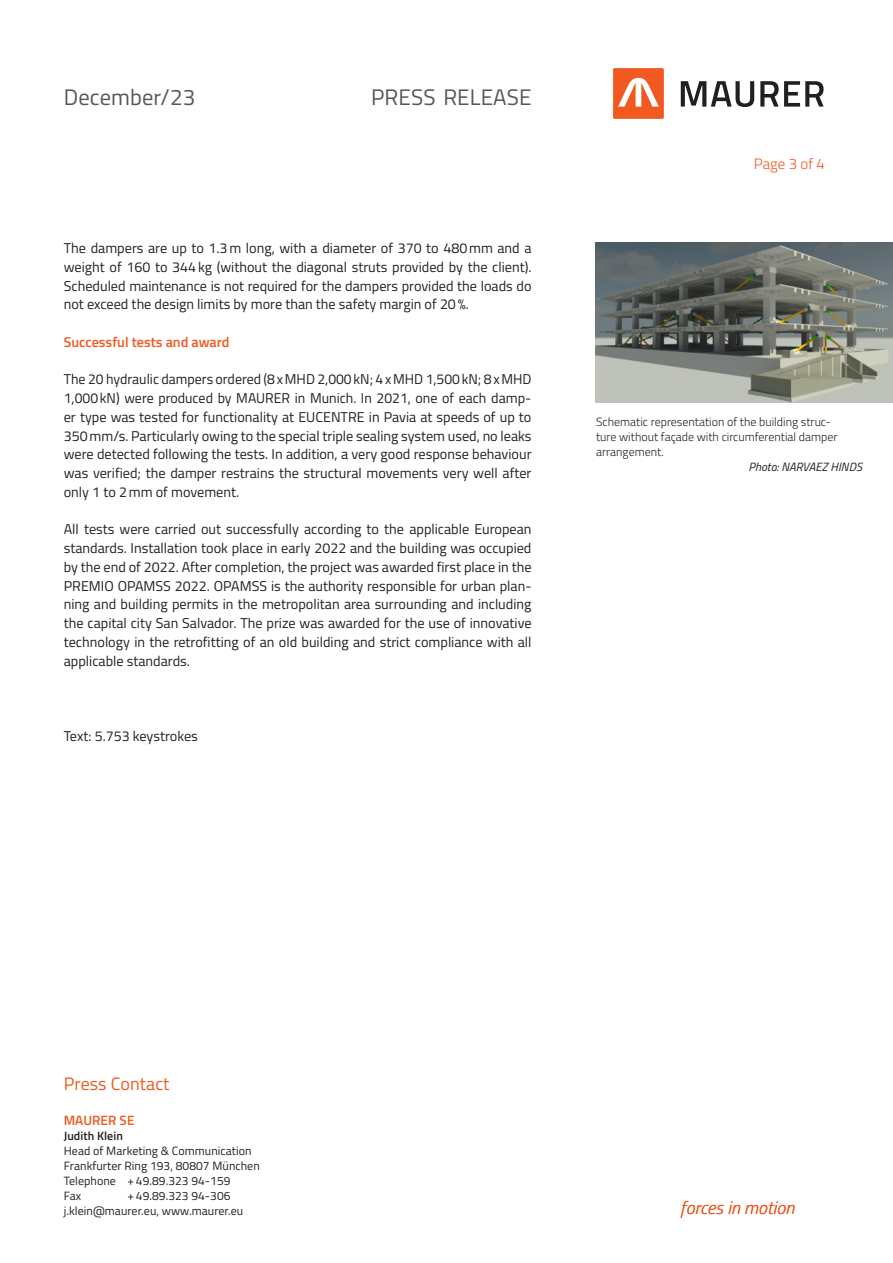
<style>
.page{position:relative;width:893px;height:1263px;background:#fff}
.page>*{position:absolute;margin:0;border:0;box-sizing:border-box;transform-origin:0 0}
.t1{font:22.5px "Titillium";letter-spacing:.005em;color:#54575c}
.t2{font:italic 300 18px "Titillium";letter-spacing:.005em;color:#f15921}
.t3{font:18px "Titillium";letter-spacing:.005em;color:#f15921}
.t4{font:300 15px "Titillium";color:#f15921}
.t5{font:14.25px/18.8px "Titillium";color:#231f20;text-align:justify}
.t6{font:600 14.25px "Titillium";color:#f15921}
.t7{font:600 13.5px "Titillium";letter-spacing:.005em;color:#f15921}
.t8{font:12px/15px "Titillium";letter-spacing:.005em;color:#231f20}
.t9{font:300 12px/15px "Titillium";color:#231f20}
.t10{font:italic 12px "Titillium";letter-spacing:.01em;color:#231f20}
.t11{font:600 12px "Titillium";letter-spacing:.005em;color:#231f20}
</style>
<div class="page">
<div style="left:613px;top:68px;width:51px;height:51px;background:#f15921;border-radius:2px"></div>
<svg style="left:681px;top:81px;width:73px;height:26px"></svg>
<svg style="left:760px;top:81px;width:64px;height:26px"></svg>
<svg style="left:618px;top:78px;width:41px;height:29px"></svg>
<img style="left:595px;top:242px;width:298px;height:160px">
<h1 class="t1" style="left:64px;top:81px;width:133px">December/23</h1>
<h1 class="t1" style="left:371px;top:81px;width:162px">PRESS RELEASE</h1>
<p class="t5" style="left:64px;top:238px;width:469px">The dampers are up to 1.3m long, with a diameter of 370 to 480mm and a weight of 160 to 344kg (without the diagonal struts provided by the client).<br>Scheduled maintenance is not required for the dampers provided the loads do not exceed the design limits by more than the safety margin of 20%.</p>
<p class="t6" style="left:64px;top:331px;width:167px">Successful tests and award</p>
<p class="t5" style="left:64px;top:369px;width:469px">The 20 hydraulic dampers ordered (8xMHD 2,000kN; 4xMHD 1,500kN; 8xMHD 1,000kN) were produced by MAURER in Munich. In 2021, one of each damp&shy;er type was tested for functionality at EUCENTRE in Pavia at speeds of up to 350mm/s. Particularly owing to the special triple sealing system used, no leaks were detected following the tests. In addition, a very good response behaviour was verified; the damper restrains the structural movements very well after only 1 to 2mm of movement.</p>
<p class="t5" style="left:64px;top:519px;width:469px">All tests were carried out successfully according to the applicable European standards. Installation took place in early 2022 and the building was occupied by the end of 2022. After completion, the project was awarded first place in the PREMIO OPAMSS 2022. OPAMSS is the authority responsible for urban plan&shy;ning and building permits in the metropolitan area surrounding and including the capital city San Salvador. The prize was awarded for the use of innovative technology in the retrofitting of an old building and strict compliance with all applicable standards.</p>
<p class="t5" style="left:64px;top:726px;width:136px">Text: 5.753 keystrokes</p>
<p class="t4" style="left:754px;top:152px;width:72px">Page 3 of 4</p>
<p class="t9" style="left:596px;top:414px;width:243px">Schematic representation of the building struc&shy;ture without façade with circumferential damper arrangement.</p>
<p class="t10" style="left:748px;top:458px;width:115px">Photo: NARVAEZ HINDS</p>
<p class="t3" style="left:64px;top:1070px;width:107px">Press Contact</p>
<p class="t7" style="left:64px;top:1109px;width:72px">MAURER SE</p>
<p class="t11" style="left:64px;top:1126px;width:61px">Judith Klein</p>
<p class="t8" style="left:64px;top:1142px;width:198px">Head of Marketing &amp; Communication<br>Frankfurter Ring 193, 80807 München<br>Telephone +49.89.323 94-159<br>Fax</p>
<p class="t8" style="left:64px;top:1187px;width:181px;text-indent:64px">+49.89.323 94-306 j.klein@maurer.eu, www.maurer.eu</p>
<p class="t2" style="left:680px;top:1194px;width:115px">forces in motion</p>
</div>
